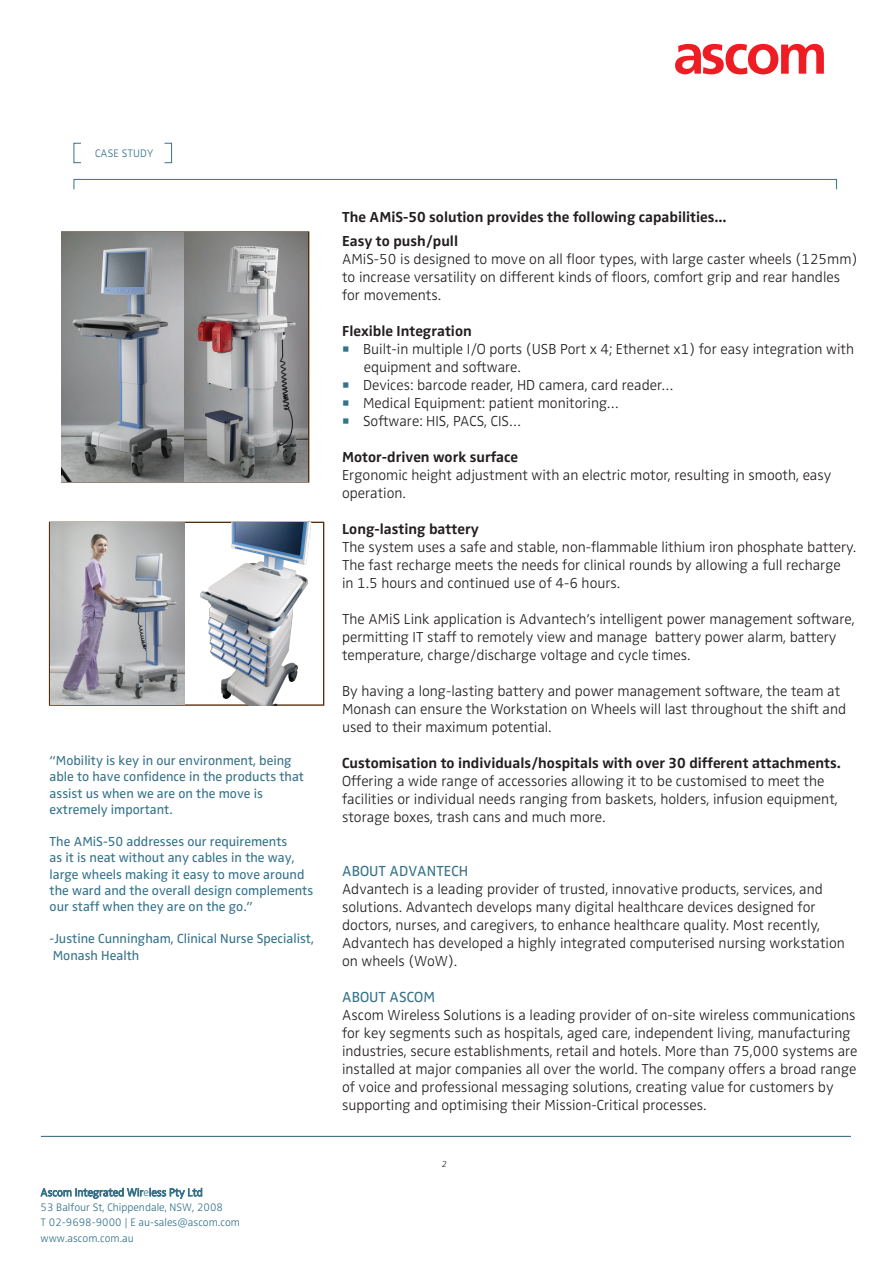
<style>
.page{position:relative;width:893px;height:1263px;background:#fff}
.page>*{position:absolute;margin:0;border:0;box-sizing:border-box;transform-origin:0 0}
.t1{font:15.15px "Ascom Zwo";color:#36738a}
.t2{font:300 15px/18px "Ascom Zwo";color:#231f20}
.t3{font:700 15px/23.2px "Ascom Zwo";color:#231f20}
.t4{font:13.5px/16.2px "Ascom Zwo";color:#36738a}
.t5{font:300 11.25px/15.1px "Ascom Zwo";color:#36738a}
.t6{font:italic 300 9px "Ascom Zwo";color:#231f20}
.s1{color:#36738a}
</style>
<div class="page">
<div style="left:74px;top:143px;width:7px;height:20px;border:1px solid #36738a"></div>
<div style="left:164px;top:143px;width:8px;height:20px;border:1px solid #36738a"></div>
<hr style="left:41px;top:1136px;width:810px;height:1px;background:#34607d">
<div style="left:74px;top:179px;width:763px;height:10px;border:1px solid #36738a"></div>
<svg style="left:675px;top:44px;width:149px;height:30px"></svg>
<svg style="left:41px;top:1187px;width:102px;height:12px"></svg>
<svg style="left:150px;top:1188px;width:52px;height:11px"></svg>
<img style="left:62px;top:232px;width:246px;height:250px">
<img style="left:50px;top:522px;width:134px;height:183px">
<img style="left:195px;top:522px;width:117px;height:183px">
<p class="t5" style="left:95px;top:146px;width:60px">CASE STUDY</p>
<p class="t4" style="left:50px;top:753px;width:256px">“Mobility is key in our environment, being able to have confidence in the products that assist us when we are on the move is extremely important.</p>
<p class="t4" style="left:50px;top:834px;width:265px">The AMiS-50 addresses our requirements<br>as it is neat without any cables in the way, large wheels making it easy to move around the ward and the overall design complements our staff when they are on the go.”</p>
<p class="t4" style="left:50px;top:931px;width:266px">-Justine Cunningham, Clinical Nurse Specialist,<br>Monash Health</p>
<p class="t5" style="left:41px;top:1200px;width:201px">53 Balfour St, Chippendale, NSW, 2008<br>T 02-9698-9000 | E au-sales@ascom.com www.ascom.com.au</p>
<p class="t3" style="left:342px;top:206px;width:386px">The AMiS-50 solution provides the following capabilities...<br>Easy to push/pull</p>
<p class="t2" style="left:342px;top:250px;width:517px">AMiS-50 is designed to move on all floor types, with large caster wheels (125mm) to increase versatility on different kinds of floors, comfort grip and rear handles for movements.</p>
<p class="t3" style="left:342px;top:319px;width:131px">Flexible Integration</p>
<p class="t2" style="left:364px;top:340px;width:492px;text-indent:-22px"><span class="s1">○</span> Built-in multiple I/O ports (USB Port x 4; Ethernet x1) for easy integration with equipment and software.</p>
<p class="t2" style="left:342px;top:376px;width:333px"><span class="s1">○</span> Devices: barcode reader, HD camera, card reader…</p>
<p class="t2" style="left:342px;top:394px;width:278px"><span class="s1">○</span> Medical Equipment: patient monitoring…</p>
<p class="t2" style="left:342px;top:412px;width:181px"><span class="s1">○</span> Software: HIS, PACS, CIS…</p>
<p class="t3" style="left:342px;top:445px;width:178px">Motor-driven work surface</p>
<p class="t2" style="left:342px;top:466px;width:491px">Ergonomic height adjustment with an electric motor, resulting in smooth, easy operation.</p>
<p class="t3" style="left:342px;top:517px;width:138px">Long-lasting battery</p>
<p class="t2" style="left:342px;top:538px;width:516px">The system uses a safe and stable, non-flammable lithium iron phosphate battery.<br>The fast recharge meets the needs for clinical rounds by allowing a full recharge<br>in 1.5 hours and continued use of 4-6 hours.</p>
<p class="t2" style="left:342px;top:610px;width:514px">The AMiS Link application is Advantech’s intelligent power management software, permitting IT staff to remotely view and manage battery power alarm, battery temperature, charge/discharge voltage and cycle times.</p>
<p class="t2" style="left:342px;top:682px;width:506px">By having a long-lasting battery and power management software, the team at<br>Monash can ensure the Workstation on Wheels will last throughout the shift and used to their maximum potential.</p>
<p class="t3" style="left:342px;top:751px;width:500px">Customisation to individuals/hospitals with over 30 different attachments.</p>
<p class="t2" style="left:342px;top:772px;width:497px">Offering a wide range of accessories allowing it to be customised to meet the facilities or individual needs ranging from baskets, holders, infusion equipment, storage boxes, trash cans and much more.</p>
<p class="t1" style="left:342px;top:862px;width:128px">ABOUT ADVANTECH</p>
<p class="t2" style="left:342px;top:880px;width:504px">Advantech is a leading provider of trusted, innovative products, services, and solutions. Advantech develops many digital healthcare devices designed for doctors, nurses, and caregivers, to enhance healthcare quality. Most recently, Advantech has developed a highly integrated computerised nursing workstation on wheels (WoW).</p>
<p class="t1" style="left:342px;top:988px;width:94px">ABOUT ASCOM</p>
<p class="t2" style="left:342px;top:1006px;width:517px">Ascom Wireless Solutions is a leading provider of on-site wireless communications for key segments such as hospitals, aged care, independent living, manufacturing industries, secure establishments, retail and hotels. More than 75,000 systems are installed at major companies all over the world. The company offers a broad range of voice and professional messaging solutions, creating value for customers by supporting and optimising their Mission-Critical processes.</p>
<p class="t6" style="left:442px;top:1158px;width:7px">2</p>
</div>
